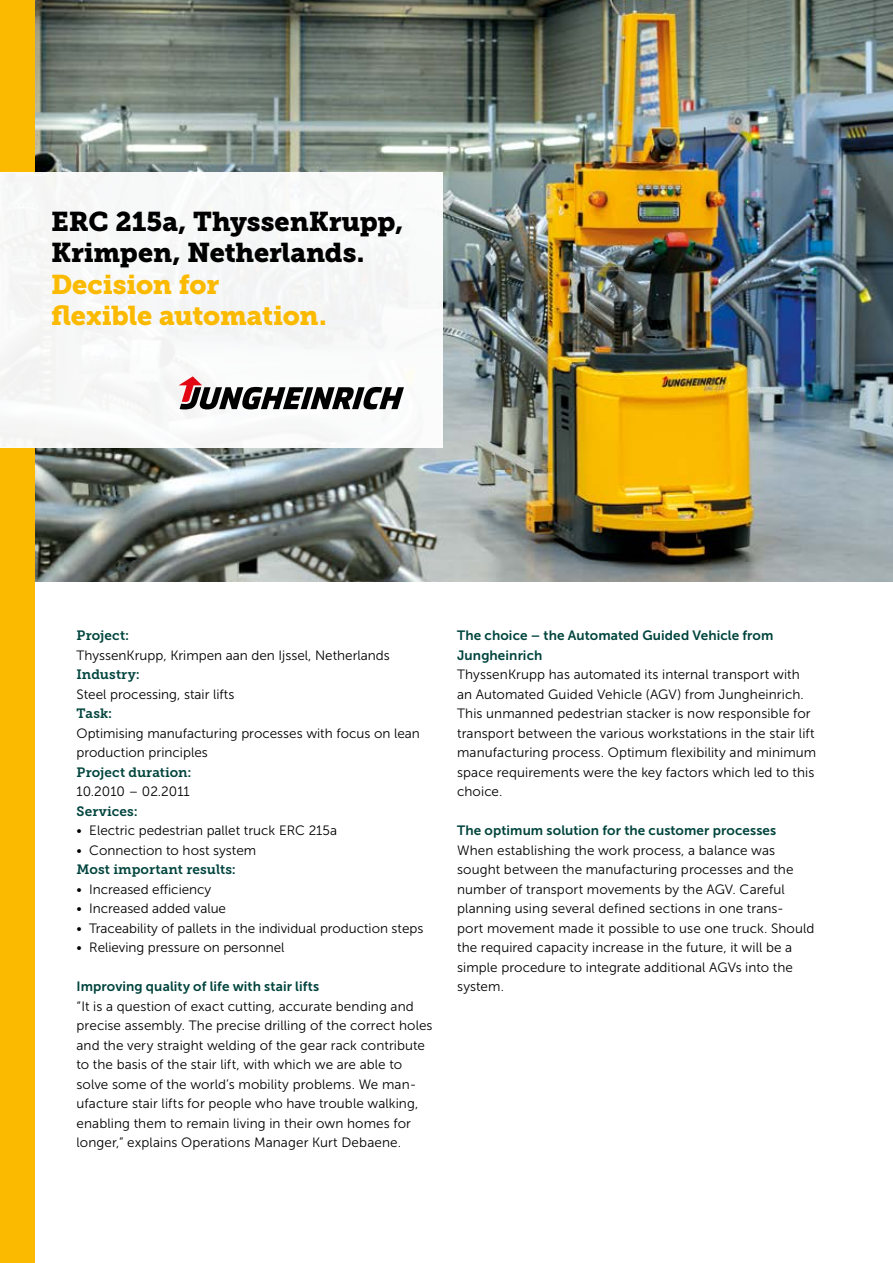
<style>
.page{position:relative;width:893px;height:1263px;background:#fff}
.page>*{position:absolute;margin:0;border:0;box-sizing:border-box;transform-origin:0 0}
.t1{font:27px/31.5px "Museo JH Slab 900";letter-spacing:-.005em;color:#000}
.t2{font:27px/31.5px "Museo JH Slab 900";letter-spacing:-.01em;color:#fbba00}
.t3{font:13.5px/19.5px "Museo JH Sans 300";letter-spacing:.005em;color:#000}
.t4{font:13.5px/19.5px "Museo JH Sans 700";letter-spacing:.01em;color:#00443d}
.t5{font:13.5px "Museo JH Slab 700";letter-spacing:.005em;color:#00443d}
</style>
<div class="page">
<img style="left:34px;top:0;width:859px;height:582px">
<div style="left:0;top:448px;width:34px;height:815px;background:#fbba00"></div>
<div style="left:0;top:0;width:34px;height:172px;background:#fbba00"></div>
<div style="left:0;top:172px;width:442px;height:276px;background:#f7f8f8"></div>
<svg style="left:179px;top:376px;width:225px;height:33px"></svg>
<h1 class="t1" style="left:51px;top:206px;width:354px">ERC 215a, ThyssenKrupp,<br>Krimpen, Netherlands.</h1>
<h1 class="t2" style="left:51px;top:269px;width:277px">Decision for flexible automation.</h1>
<p class="t5" style="left:77px;top:628px;width:54px">Project:</p>
<p class="t3" style="left:77px;top:646px;width:315px">ThyssenKrupp, Krimpen aan den Ijssel, Netherlands</p>
<p class="t5" style="left:77px;top:667px;width:65px">Industry:</p>
<p class="t3" style="left:77px;top:684px;width:159px">Steel processing, stair lifts</p>
<p class="t5" style="left:77px;top:706px;width:37px">Task:</p>
<p class="t3" style="left:77px;top:723px;width:345px">Optimising manufacturing processes with focus on lean production principles</p>
<p class="t5" style="left:77px;top:764px;width:117px">Project duration:</p>
<p class="t3" style="left:77px;top:782px;width:115px">10.2010 – 02.2011</p>
<p class="t5" style="left:77px;top:803px;width:63px">Services:</p>
<p class="t3" style="left:77px;top:821px;width:262px">• Electric pedestrian pallet truck ERC 215a</p>
<p class="t3" style="left:77px;top:840px;width:181px">• Connection to host system</p>
<p class="t5" style="left:77px;top:862px;width:161px">Most important results:</p>
<p class="t3" style="left:77px;top:879px;width:136px">• Increased efficiency</p>
<p class="t3" style="left:77px;top:899px;width:151px">• Increased added value</p>
<p class="t3" style="left:77px;top:918px;width:348px">• Traceability of pallets in the individual production steps</p>
<p class="t3" style="left:77px;top:938px;width:209px">• Relieving pressure on personnel</p>
<p class="t4" style="left:77px;top:977px;width:244px">Improving quality of life with stair lifts</p>
<p class="t3" style="left:77px;top:996px;width:358px">“It is a question of exact cutting, accurate bending and precise assembly. The precise drilling of the correct holes and the very straight welding of the gear rack contribute to the basis of the stair lift, with which we are able to solve some of the world’s mobility problems. We man&shy;ufacture stair lifts for people who have trouble walking, enabling them to remain living in their own homes for longer,” explains Operations Manager Kurt Debaene.</p>
<p class="t4" style="left:457px;top:626px;width:318px">The choice – the Automated Guided Vehicle from<br>Jungheinrich</p>
<p class="t3" style="left:457px;top:665px;width:361px">ThyssenKrupp has automated its internal transport with an Automated Guided Vehicle (AGV) from Jungheinrich.<br>This unmanned pedestrian stacker is now responsible for transport between the various workstations in the stair lift manufacturing process. Optimum flexibility and minimum space requirements were the key factors which led to this choice.</p>
<p class="t4" style="left:457px;top:821px;width:321px">The optimum solution for the customer processes</p>
<p class="t3" style="left:457px;top:840px;width:359px">When establishing the work process, a balance was sought between the manufacturing processes and the number of transport movements by the AGV. Careful planning using several defined sections in one trans-<br>port movement made it possible to use one truck. Should the required capacity increase in the future, it will be a simple procedure to integrate additional AGVs into the system.</p>
</div>
